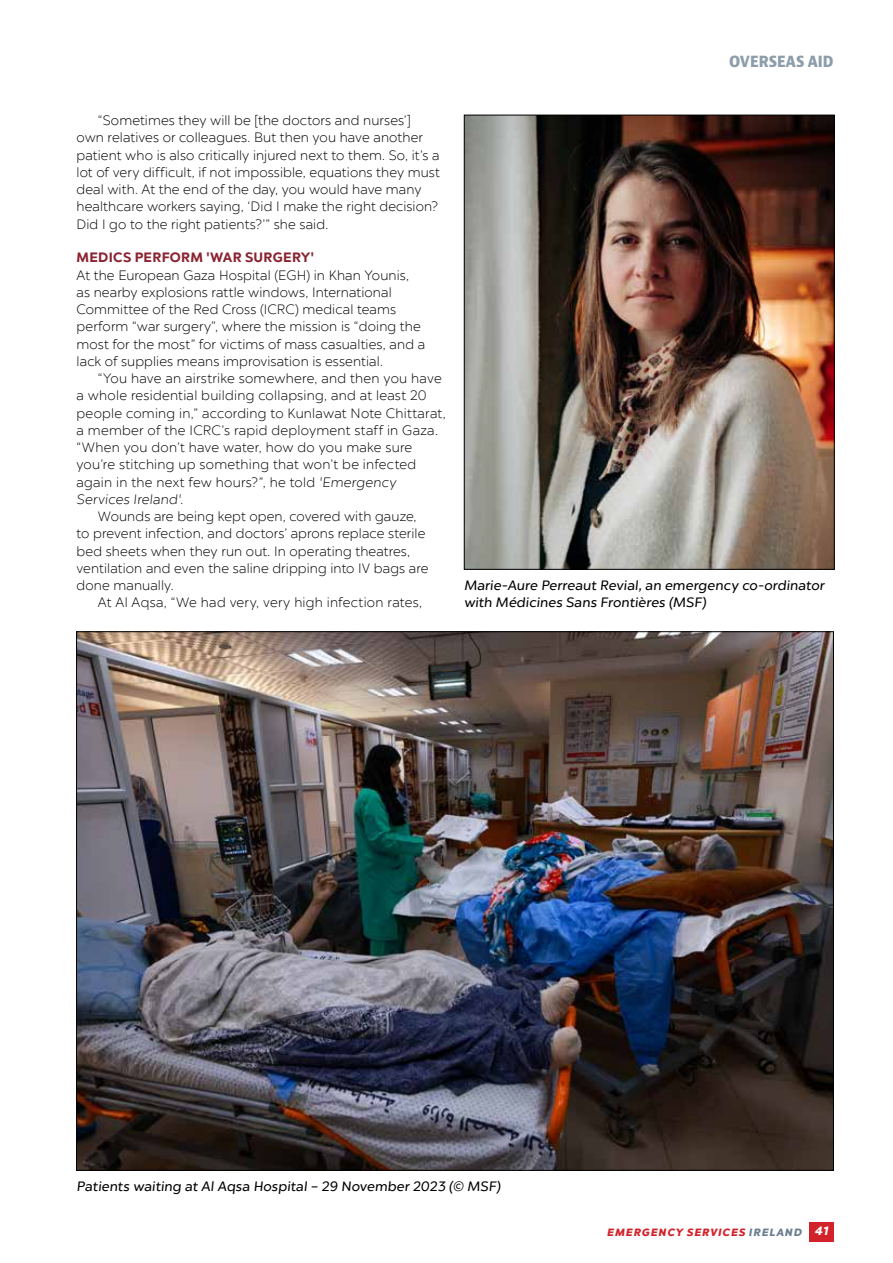
<style>
.page{position:relative;width:893px;height:1263px;background:#fff}
.page>*{position:absolute;margin:0;border:0;box-sizing:border-box;transform-origin:0 0}
.t1{font:700 condensed 15px "Bernina Sans";color:#8e9dab}
.t2{font:300 13.5px/17.2px "Chronica Pro";letter-spacing:.01em;color:#000}
.t3{font:13.5px/17.2px "Chronica Pro";color:#000}
.t4{font:700 13.5px "Chronica Pro";letter-spacing:.02em;color:#8a2432}
.t5{font:10.5px "Chronica Pro Black It";letter-spacing:.105em;color:#d2232a}
.s1{color:#6b7f91}
.s2{font-size:12px;color:#fff}
</style>
<div class="page">
<div style="left:809px;top:1222px;width:24px;height:19px;background:#d2232a"></div>
<img style="left:78px;top:633px;width:754px;height:535px">
<img style="left:466px;top:117px;width:366px;height:451px">
<p class="t2" style="left:77px;top:112px;width:365px;text-indent:21px">“Sometimes they will be [the doctors and nurses’] own relatives or colleagues. But then you have another patient who is also critically injured next to them. So, it’s a lot of very difficult, if not impossible, equations they must deal with. At the end of the day, you would have many healthcare workers saying, ‘Did I make the right decision?<br>Did I go to the right patients?’” she said.</p>
<p class="t4" style="left:77px;top:249px;width:239px">MEDICS PERFORM 'WAR SURGERY'</p>
<p class="t2" style="left:77px;top:266px;width:350px">At the European Gaza Hospital (EGH) in Khan Younis, as nearby explosions rattle windows, International Committee of the Red Cross (ICRC) medical teams perform “war surgery”, where the mission is “doing the most for the most” for victims of mass casualties, and a lack of supplies means improvisation is essential.</p>
<p class="t2" style="left:98px;top:370px;width:345px">“You have an airstrike somewhere, and then you have</p>
<p class="t2" style="left:77px;top:387px;width:352px">a whole residential building collapsing, and at least 20</p>
<p class="t2" style="left:77px;top:404px;width:371px">people coming in,” according to Kunlawat Note Chittarat,</p>
<p class="t2" style="left:77px;top:422px;width:363px">a member of the ICRC’s rapid deployment staff in Gaza.</p>
<p class="t2" style="left:77px;top:439px;width:337px">“When you don’t have water, how do you make sure</p>
<p class="t2" style="left:77px;top:456px;width:341px">you’re stitching up something that won’t be infected</p>
<p class="t2" style="left:77px;top:473px;width:323px">again in the next few hours?”, he told 'Emergency</p>
<p class="t2" style="left:77px;top:491px;width:108px">Services Ireland'.</p>
<p class="t2" style="left:98px;top:508px;width:320px">Wounds are being kept open, covered with gauze,</p>
<p class="t2" style="left:77px;top:525px;width:350px">to prevent infection, and doctors’ aprons replace sterile</p>
<p class="t2" style="left:77px;top:542px;width:335px">bed sheets when they run out. In operating theatres,</p>
<p class="t2" style="left:77px;top:560px;width:354px">ventilation and even the saline dripping into IV bags are</p>
<p class="t2" style="left:77px;top:577px;width:98px">done manually.</p>
<p class="t2" style="left:98px;top:594px;width:326px">At Al Aqsa, “We had very, very high infection rates,</p>
<p class="t1" style="left:729px;top:52px;width:106px">OVERSEAS AID</p>
<p class="t3" style="left:464px;top:577px;width:364px">Marie-Aure Perreaut Revial, an emergency co-ordinator with Médicines Sans Frontières (MSF)</p>
<p class="t3" style="left:77px;top:1177px;width:427px">Patients waiting at Al Aqsa Hospital – 29 November 2023 (© MSF)</p>
<p class="t5" style="left:607px;top:1225px;width:223px">EMERGENCY SERVICES <span class="s1">IRELAND</span> <span class="s2">41</span></p>
</div>
